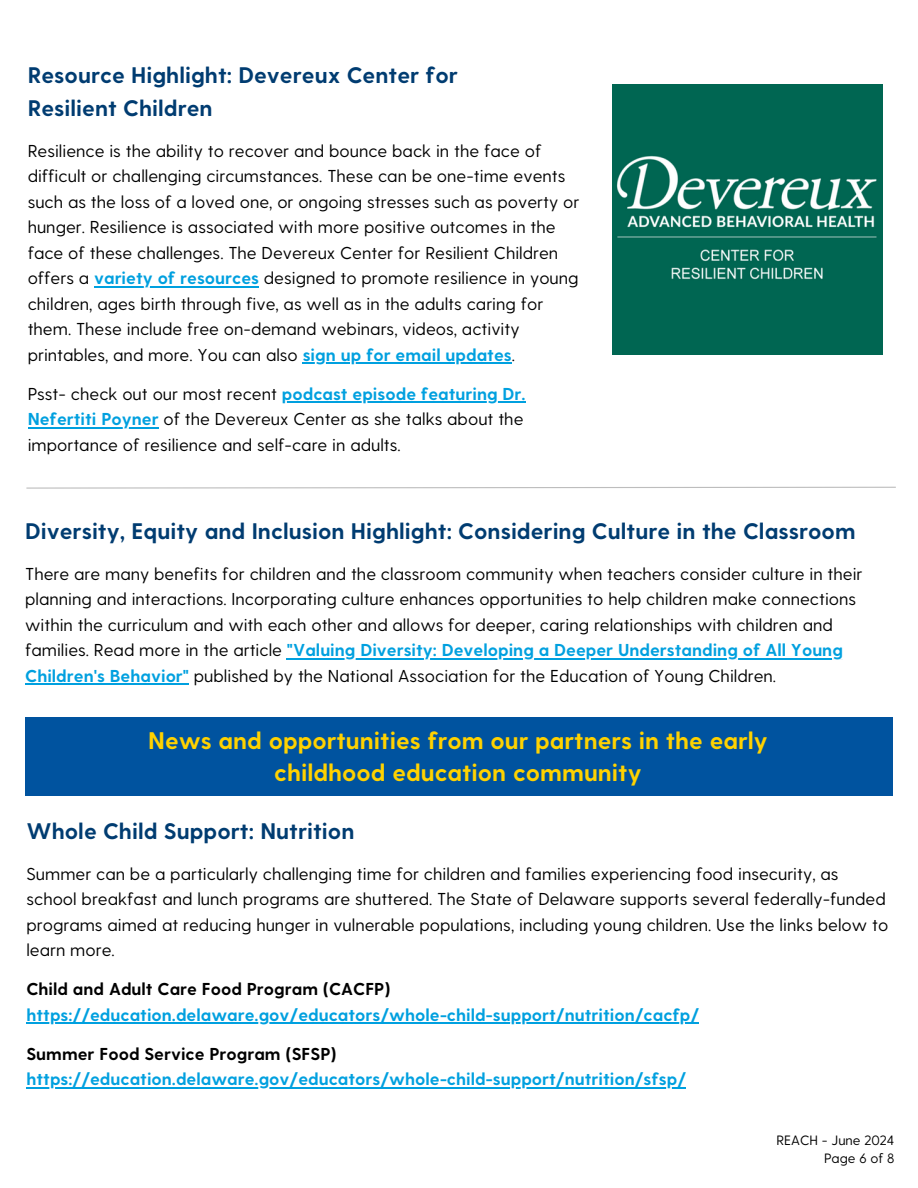
<style>
.page{position:relative;width:918px;height:1188px;background:#fff}
.page>*{position:absolute;margin:0;border:0;box-sizing:border-box;transform-origin:0 0}
.t1{font:700 24px/32.7px "Greycliff CF";color:#ffd200;text-align:center}
.t2{font:700 22.5px/33.8px "Greycliff CF";color:#003c71}
.t3{font:17.25px/25.5px "Greycliff CF";color:#000}
.t4{font:700 17.25px "Greycliff CF";color:#00a0df}
.t5{font:700 17.25px "Greycliff CF";color:#000}
.t6{font:13.5px/18px "Greycliff CF";color:#000;text-align:right}
.s1{font-weight:700;color:#00a0df}
</style>
<div class="page">
<svg style="left:26px;top:486px;width:870px;height:3px"></svg>
<div style="left:25px;top:717px;width:868px;height:79px;background:#00539f"></div>
<img style="left:612px;top:84px;width:270px;height:270px">
<hr style="left:94px;top:286px;width:165px;height:1px;background:#00a0df">
<hr style="left:303px;top:362px;width:209px;height:2px;background:#00a0df">
<hr style="left:282px;top:401px;width:244px;height:2px;background:#00a0df">
<hr style="left:28px;top:427px;width:131px;height:1px;background:#00a0df">
<hr style="left:287px;top:658px;width:556px;height:1px;background:#00a0df">
<hr style="left:25px;top:683px;width:164px;height:2px;background:#00a0df">
<hr style="left:26px;top:1022px;width:673px;height:2px;background:#00a0df">
<hr style="left:26px;top:1087px;width:660px;height:1px;background:#00a0df">
<h3 class="t2" style="left:28px;top:56px;width:432px">Resource Highlight: Devereux Center for<br>Resilient Children</h3>
<p class="t3" style="left:28px;top:137px;width:553px">Resilience is the ability to recover and bounce back in the face of difficult or challenging circumstances. These can be one-time events such as the loss of a loved one, or ongoing stresses such as poverty or hunger. Resilience is associated with more positive outcomes in the face of these challenges. The Devereux Center for Resilient Children offers a <span class="s1">variety of resources</span> designed to promote resilience in young</p>
<h1 class="t3" style="left:28px;top:290px;width:517px">children, ages birth through five, as well as in the adults caring for them. These include free on-demand webinars, videos, activity printables, and more. You can also <span class="s1">sign up for email updates</span>.</h1>
<h3 class="t3" style="left:28px;top:380px;width:499px">Psst- check out our most recent <span class="s1">podcast episode featuring Dr.</span></h3>
<h1 class="t3" style="left:28px;top:405px;width:497px"><span class="s1">Nefertiti Poyner</span> of the Devereux Center as she talks about the importance of resilience and self-care in adults.</h1>
<h3 class="t2" style="left:25px;top:513px;width:832px">Diversity, Equity and Inclusion Highlight: Considering Culture in the Classroom</h3>
<h2 class="t3" style="left:25px;top:560px;width:839px">There are many benefits for children and the classroom community when teachers consider culture in their planning and interactions. Incorporating culture enhances opportunities to help children make connections within the curriculum and with each other and allows for deeper, caring relationships with children and families. Read more in the article <span class="s1">"Valuing Diversity: Developing a Deeper Understanding of All Young</span></h2>
<h2 class="t3" style="left:25px;top:662px;width:752px"><span class="s1">Children's Behavior"</span> published by the National Association for the Education of Young Children.</h2>
<h1 class="t1" style="left:148px;top:723px;width:621px">News and opportunities from our partners in the early childhood education community</h1>
<p class="t2" style="left:26px;top:813px;width:330px">Whole Child Support: Nutrition</p>
<p class="t3" style="left:26px;top:860px;width:863px">Summer can be a particularly challenging time for children and families experiencing food insecurity, as school breakfast and lunch programs are shuttered. The State of Delaware supports several federally-funded programs aimed at reducing hunger in vulnerable populations, including young children. Use the links below to learn more.</p>
<p class="t5" style="left:26px;top:978px;width:366px">Child and Adult Care Food Program (CACFP)</p>
<p class="t4" style="left:26px;top:1004px;width:674px">https://education.delaware.gov/educators/whole-child-support/nutrition/cacfp/</p>
<p class="t5" style="left:26px;top:1043px;width:312px">Summer Food Service Program (SFSP)</p>
<p class="t4" style="left:26px;top:1068px;width:661px">https://education.delaware.gov/educators/whole-child-support/nutrition/sfsp/</p>
<p class="t6" style="left:777px;top:1130px;width:119px">REACH - June 2024<br>Page 6 of 8</p>
</div>
